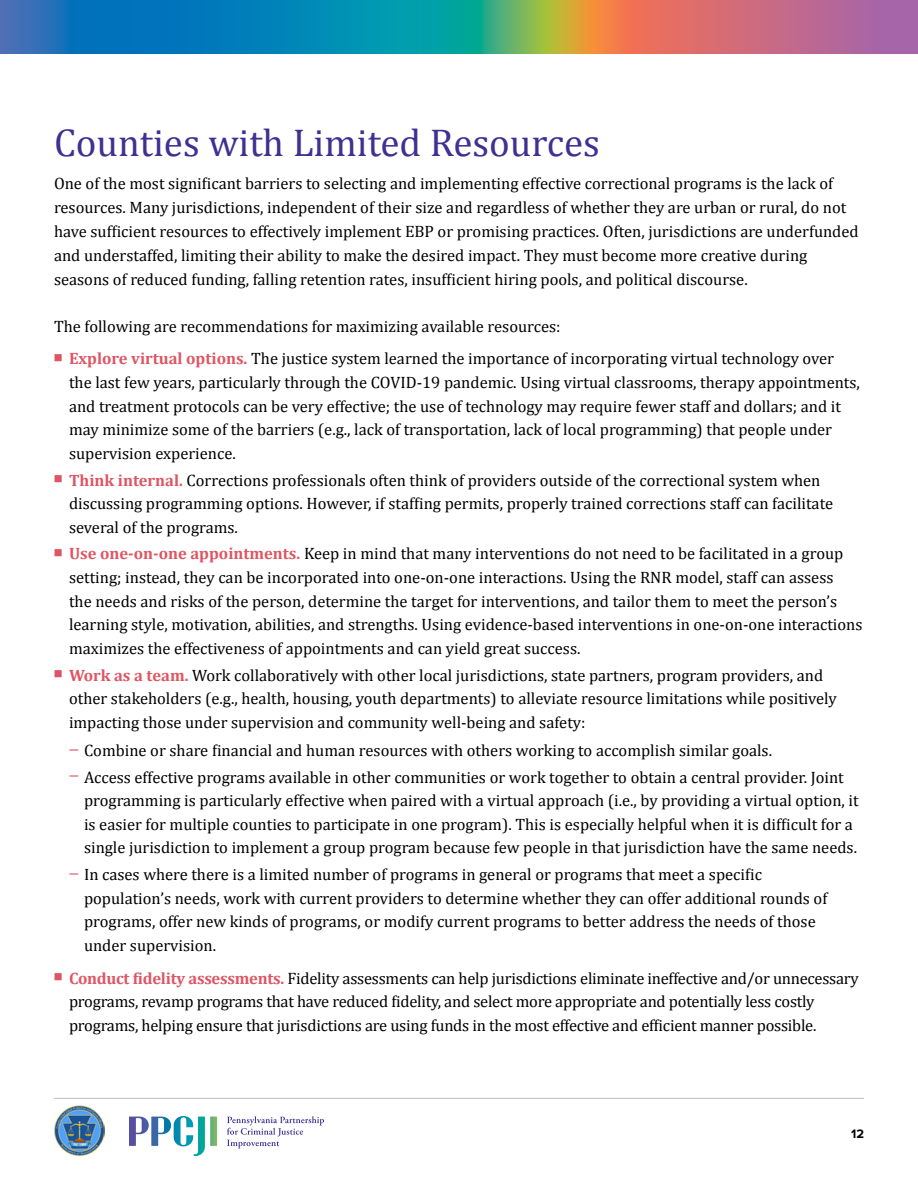
<style>
.page{position:relative;width:918px;height:1188px;background:#fff}
.page>*{position:absolute;margin:0;border:0;box-sizing:border-box;transform-origin:0 0}
.t1{font:39px "Cambria";color:#403092}
.Body{font:16.5px/23.7px "Cambria";color:#000}
.Body-NS{font:16.5px "Cambria";color:#000}
.t2{font:700 12.75px "Proxima Nova";color:#000}
.s1{font-family:"STIX Two Math";color:#de5563}
.s2{font-weight:700;color:#de5563}
.s3{font-family:"Proxima Nova";color:#de5563}
</style>
<div class="page">
<img style="left:0;top:0;width:918px;height:54px">
<hr style="left:54px;top:1098px;width:810px;height:1px;background:#bcbec0">
<svg style="left:227px;top:1116px;width:97px;height:33px"></svg>
<img style="left:129px;top:1117px;width:42px;height:29px">
<img style="left:174px;top:1116px;width:43px;height:40px">
<img style="left:54px;top:1105px;width:50px;height:50px">
<h1 class="t1" style="left:54px;top:120px;width:547px">Counties with Limited Resources</h1>
<p class="Body" style="left:54px;top:172px;width:806px">One of the most significant barriers to selecting and implementing effective correctional programs is the lack of resources. Many jurisdictions, independent of their size and regardless of whether they are urban or rural, do not have sufficient resources to effectively implement EBP or promising practices. Often, jurisdictions are underfunded and understaffed, limiting their ability to make the desired impact. They must become more creative during seasons of reduced funding, falling retention rates, insufficient hiring pools, and political discourse.</p>
<p class="Body-NS" style="left:54px;top:316px;width:508px">The following are recommendations for maximizing available resources:</p>
<p class="Body" style="left:69px;top:347px;width:792px;text-indent:-15px"><span class="s1">▪</span> <span class="s2">Explore virtual options.</span> The justice system learned the importance of incorporating virtual technology over the last few years, particularly through the COVID-19 pandemic. Using virtual classrooms, therapy appointments, and treatment protocols can be very effective; the use of technology may require fewer staff and dollars; and it may minimize some of the barriers (e.g., lack of transportation, lack of local programming) that people under supervision experience.</p>
<p class="Body" style="left:69px;top:468px;width:766px;text-indent:-15px"><span class="s1">▪</span> <span class="s2">Think internal.</span> Corrections professionals often think of providers outside of the correctional system when discussing programming options. However, if staffing permits, properly trained corrections staff can facilitate several of the programs.</p>
<p class="Body" style="left:69px;top:542px;width:795px;text-indent:-15px"><span class="s1">▪</span> <span class="s2">Use one-on-one appointments.</span> Keep in mind that many interventions do not need to be facilitated in a group setting; instead, they can be incorporated into one-on-one interactions. Using the RNR model, staff can assess<br>the needs and risks of the person, determine the target for interventions, and tailor them to meet the person’s learning style, motivation, abilities, and strengths. Using evidence-based interventions in one-on-one interactions maximizes the effectiveness of appointments and can yield great success.</p>
<p class="Body" style="left:69px;top:663px;width:769px;text-indent:-15px"><span class="s1">▪</span> <span class="s2">Work as a team.</span> Work collaboratively with other local jurisdictions, state partners, program providers, and other stakeholders (e.g., health, housing, youth departments) to alleviate resource limitations while positively impacting those under supervision and community well-being and safety:</p>
<p class="Body" style="left:69px;top:738px;width:705px"><span class="s3">–</span> Combine or share financial and human resources with others working to accomplish similar goals.</p>
<p class="Body" style="left:84px;top:765px;width:776px;text-indent:-15px"><span class="s3">–</span> Access effective programs available in other communities or work together to obtain a central provider. Joint programming is particularly effective when paired with a virtual approach (i.e., by providing a virtual option, it is easier for multiple counties to participate in one program). This is especially helpful when it is difficult for a single jurisdiction to implement a group program because few people in that jurisdiction have the same needs.</p>
<p class="Body" style="left:84px;top:863px;width:745px;text-indent:-15px"><span class="s3">–</span> In cases where there is a limited number of programs in general or programs that meet a specific population’s needs, work with current providers to determine whether they can offer additional rounds of programs, offer new kinds of programs, or modify current programs to better address the needs of those under supervision.</p>
<p class="Body" style="left:69px;top:966px;width:791px;text-indent:-15px"><span class="s1">▪</span> <span class="s2">Conduct fidelity assessments.</span> Fidelity assessments can help jurisdictions eliminate ineffective and/or unnecessary programs, revamp programs that have reduced fidelity, and select more appropriate and potentially less costly programs, helping ensure that jurisdictions are using funds in the most effective and efficient manner possible.</p>
<p class="t2" style="left:851px;top:1127px;width:14px">12</p>
</div>
